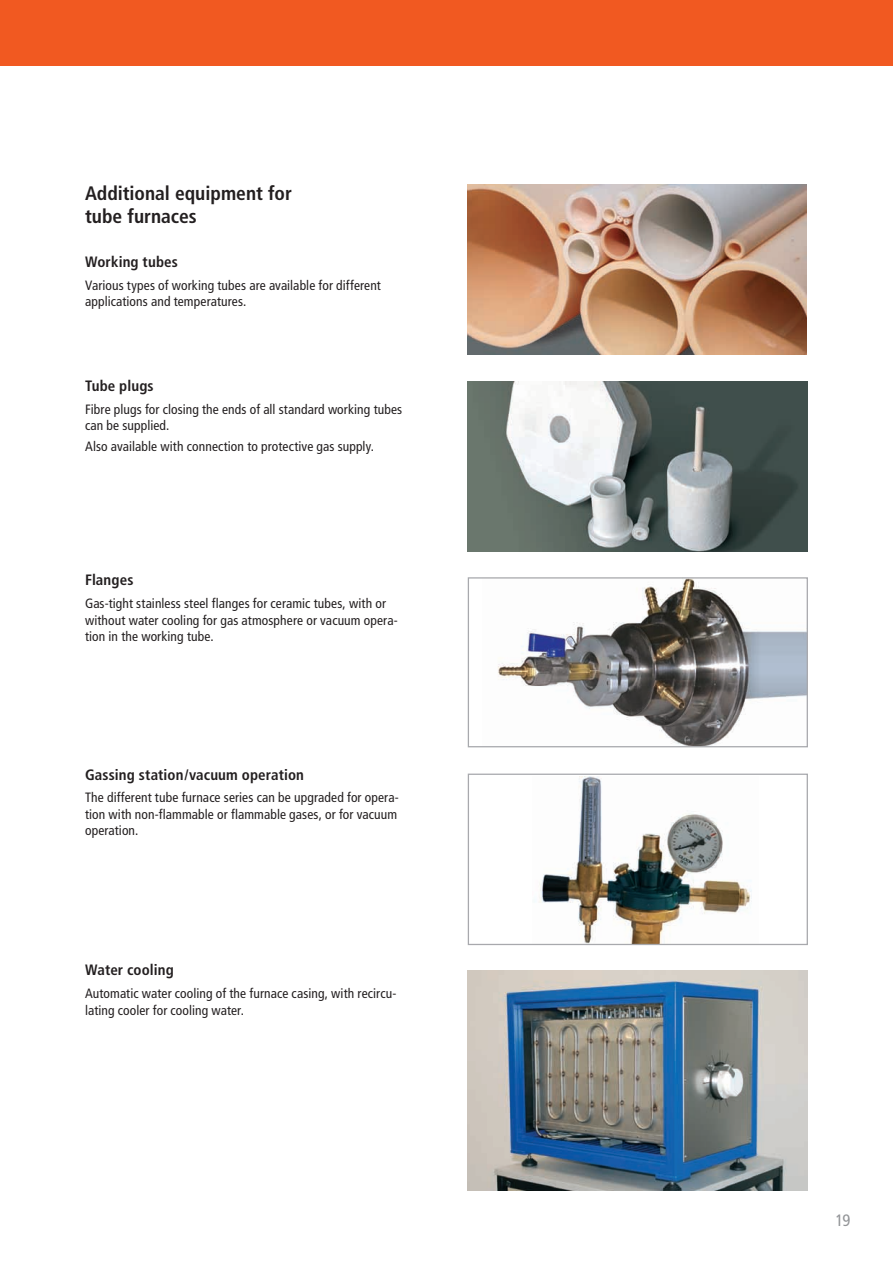
<style>
.page{position:relative;width:893px;height:1263px;background:#fff}
.page>*{position:absolute;margin:0;border:0;box-sizing:border-box;transform-origin:0 0}
.t1{font:700 condensed 19.5px/23.4px "Frutiger";color:#231f20}
.t2{font:condensed 16.5px "Frutiger";color:#939598}
.t3{font:700 condensed 15px "Frutiger";letter-spacing:.01em;color:#231f20}
.t4{font:condensed 13.5px/16.5px "Frutiger";letter-spacing:.01em;color:#231f20}
</style>
<div class="page">
<div style="left:0;top:0;width:893px;height:66px;background:#f15921"></div>
<img style="left:468px;top:971px;width:340px;height:220px">
<img style="left:498px;top:579px;width:308px;height:166px">
<div style="left:468px;top:577px;width:340px;height:170px;border:1px solid #a8a9ad"></div>
<img style="left:534px;top:776px;width:218px;height:167px">
<div style="left:468px;top:774px;width:340px;height:171px;border:1px solid #a8a9ad"></div>
<img style="left:468px;top:185px;width:339px;height:170px">
<img style="left:468px;top:382px;width:340px;height:170px">
<h1 class="t1" style="left:85px;top:181px;width:208px">Additional equipment for tube furnaces</h1>
<p class="t3" style="left:85px;top:253px;width:94px">Working tubes</p>
<p class="t4" style="left:85px;top:277px;width:297px">Various types of working tubes are available for different applications and temperatures.</p>
<p class="t3" style="left:85px;top:377px;width:70px">Tube plugs</p>
<p class="t4" style="left:85px;top:401px;width:319px">Fibre plugs for closing the ends of all standard working tubes can be supplied.</p>
<p class="t4" style="left:85px;top:438px;width:291px">Also available with connection to protective gas supply.</p>
<p class="t3" style="left:85px;top:571px;width:50px">Flanges</p>
<p class="t4" style="left:85px;top:595px;width:314px">Gas-tight stainless steel flanges for ceramic tubes, with or without water cooling for gas atmosphere or vacuum opera&shy;tion in the working tube.</p>
<p class="t3" style="left:85px;top:765px;width:220px">Gassing station/vacuum operation</p>
<p class="t4" style="left:85px;top:789px;width:315px">The different tube furnace series can be upgraded for opera&shy;tion with non-flammable or flammable gases, or for vacuum operation.</p>
<p class="t3" style="left:85px;top:961px;width:90px">Water cooling</p>
<p class="t4" style="left:85px;top:985px;width:313px">Automatic water cooling of the furnace casing, with recircu&shy;lating cooler for cooling water.</p>
<p class="t2" style="left:835px;top:1210px;width:16px">19</p>
</div>
